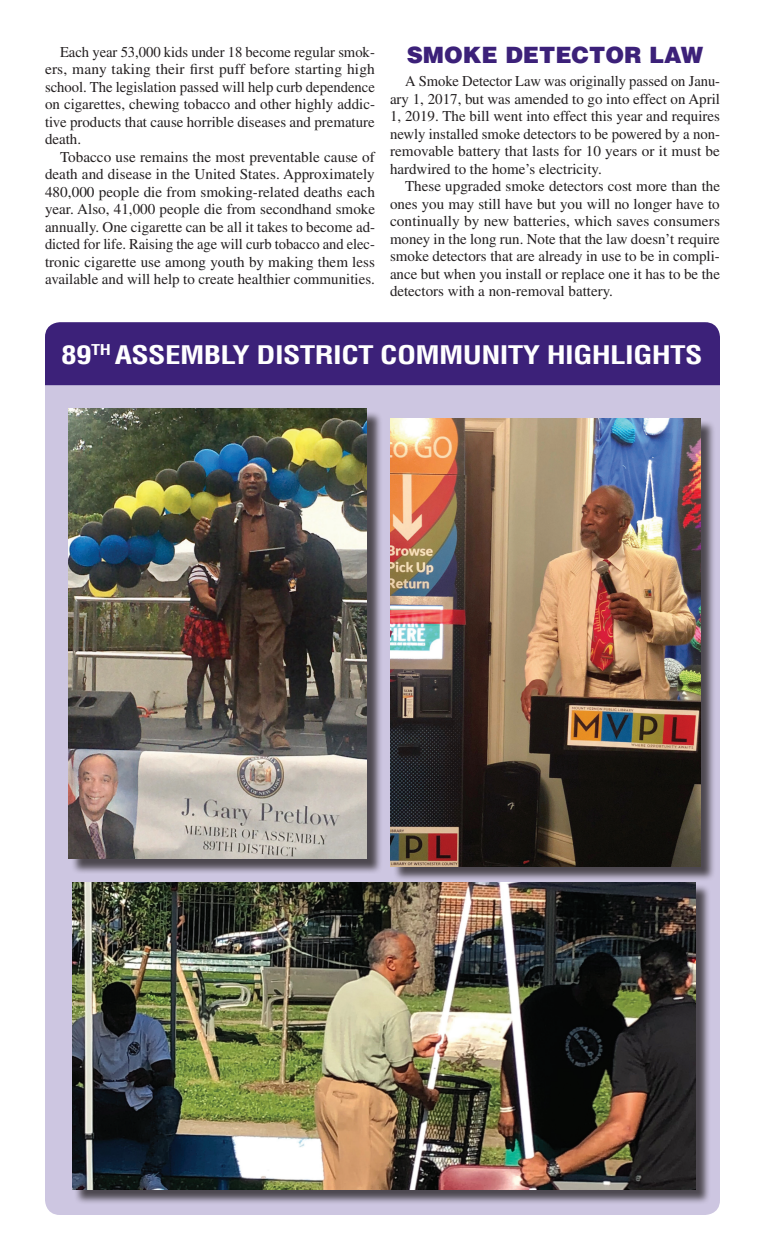
<style>
.page{position:relative;width:765px;height:1260px;background:#fff}
.page>*{position:absolute;margin:0;border:0;box-sizing:border-box;transform-origin:0 0}
.t1{font:700 condensed 25px "Helvetica";letter-spacing:-.02em;color:#fff;scale:1.25 1}
.t2{font:900 22.5px "Helvetica";color:#3c2179}
.t3{font:15px/17.5px "Times";color:#231f20;text-align:justify}
</style>
<div class="page">
<div style="left:45px;top:385px;width:675px;height:830px;background:#cdc6e1"></div>
<div style="left:45px;top:322px;width:675px;height:63px;background:#3c2179"></div>
<div style="left:70px;top:410px;width:313px;height:464px;background:#231f20;opacity:.75"></div>
<img style="left:68px;top:409px;width:299px;height:450px">
<div style="left:74px;top:884px;width:637px;height:321px;background:#231f20;opacity:.75"></div>
<img style="left:72px;top:882px;width:623px;height:307px">
<div style="left:393px;top:420px;width:323px;height:462px;background:#231f20;opacity:.75"></div>
<img style="left:391px;top:418px;width:309px;height:448px">
<p class="t3" style="left:45px;top:43px;width:332px;text-indent:15px">Each year 53,000 kids under 18 become regular smok&shy;ers, many taking their first puff before starting high school. The legislation passed will help curb dependence on cigarettes, chewing tobacco and other highly addic&shy;tive products that cause horrible diseases and premature death.</p>
<p class="t3" style="left:45px;top:148px;width:332px;text-indent:15px">Tobacco use remains the most preventable cause of death and disease in the United States. Approximately 480,000 people die from smoking-related deaths each year. Also, 41,000 people die from secondhand smoke annually. One cigarette can be all it takes to become ad&shy;dicted for life. Raising the age will curb tobacco and elec&shy;tronic cigarette use among youth by making them less available and will help to create healthier communities.</p>
<h2 class="t2" style="left:407px;top:40px;width:298px">SMOKE DETECTOR LAW</h2>
<p class="t3" style="left:390px;top:72px;width:332px;text-indent:15px">A Smoke Detector Law was originally passed on Janu&shy;ary 1, 2017, but was amended to go into effect on April 1, 2019. The bill went into effect this year and requires newly installed smoke detectors to be powered by a non&shy;removable battery that lasts for 10 years or it must be hardwired to the home’s electricity.</p>
<p class="t3" style="left:390px;top:177px;width:332px;text-indent:15px">These upgraded smoke detectors cost more than the ones you may still have but you will no longer have to continually by new batteries, which saves consumers money in the long run. Note that the law doesn’t require smoke detectors that are already in use to be in compli&shy;ance but when you install or replace one it has to be the detectors with a non-removal battery.</p>
<h1 class="t1" style="left:61px;top:339px;width:515px">89<sup>TH</sup> ASSEMBLY DISTRICT COMMUNITY HIGHLIGHTS</h1>
</div>
